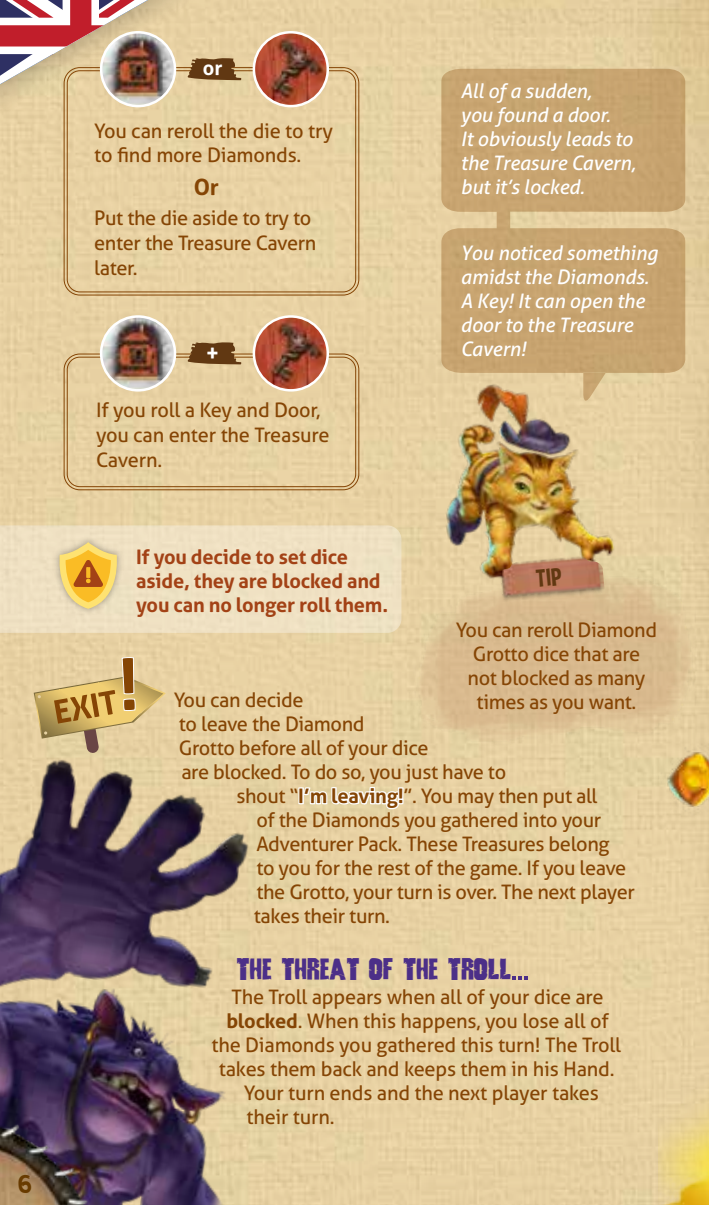
<style>
.page{position:relative;width:709px;height:1205px;background:#e7d1a3}
.page>*{position:absolute;margin:0;border:0;box-sizing:border-box;transform-origin:0 0}
.t1{font:27.5px "Godzilla";letter-spacing:-.01em;color:#4c2f88}
.t2{font:25px "Pineapple Demo";color:#683b00}
.t3{font:700 22.5px "Aller";color:#854505}
.t4{font:700 22.5px "Aller";color:#fff}
.t5{font:20px/25px "Aller";letter-spacing:-.02em;color:#854505}
.t6{font:italic 20px/24px "Aller";letter-spacing:-.01em;color:#fff}
.t7{font:700 20px/24px "Aller";letter-spacing:-.01em;color:#a34216}
.t8{font:700 20px "Aller";color:#fff}
.s1{font-weight:700;color:#fff}
.s2{font-size:55px}
.s3{font-weight:700}
</style>
<div class="page">
<div style="left:0;top:0;width:208px;height:122px;background:#e8d2a3"></div>
<img style="left:658px;top:732px;width:51px;height:473px">
<div style="left:0;top:525px;width:401px;height:108px;background:#f0e1c3"></div>
<img style="left:409px;top:565px;width:287px;height:180px">
<div style="left:64px;top:354px;width:295px;height:136px;border:1px solid #854505;border-radius:16px"></div>
<div style="left:67px;top:357px;width:289px;height:130px;border:1px solid #854505;border-radius:13px"></div>
<svg style="left:441px;top:69px;width:244px;height:334px;background:#c9a773"></svg>
<div style="left:64px;top:67px;width:295px;height:228px;border:1px solid #854505;border-radius:16px"></div>
<div style="left:67px;top:70px;width:289px;height:222px;border:1px solid #854505;border-radius:13px"></div>
<img style="left:254px;top:32px;width:74px;height:74px;border-radius:37px">
<div style="left:253px;top:31px;width:76px;height:76px;border:2px solid #fff;border-radius:50%"></div>
<img style="left:101px;top:32px;width:74px;height:74px;border-radius:37px">
<img style="left:101px;top:316px;width:74px;height:74px;border-radius:37px">
<div style="left:100px;top:315px;width:76px;height:76px;border:2px solid #fff;border-radius:50%"></div>
<img style="left:254px;top:316px;width:74px;height:74px;border-radius:37px">
<div style="left:253px;top:315px;width:76px;height:76px;border:2px solid #fff;border-radius:50%"></div>
<img style="left:0;top:0;width:241px;height:96px">
<svg style="left:187px;top:341px;width:54px;height:23px"></svg>
<div style="left:52px;top:535px;width:73px;height:81px;background:#eedfc1"></div>
<svg style="left:55px;top:542px;width:66px;height:67px"></svg>
<img style="left:0;top:753px;width:260px;height:452px">
<img style="left:407px;top:359px;width:238px;height:248px">
<div style="left:499px;top:558px;width:106px;height:45px;background:#dbbc90"></div>
<img style="left:500px;top:555px;width:104px;height:45px">
<svg style="left:34px;top:657px;width:132px;height:96px;background:#d4b77e"></svg>
<img style="left:704px;top:885px;width:5px;height:34px">
<svg style="left:536px;top:567px;width:26px;height:20px"></svg>
<p class="t2" style="left:18px;top:1166px;width:15px">6</p>
<p class="t8" style="left:203px;top:55px;width:21px">or</p>
<p class="t5" style="left:94px;top:119px;width:240px;line-height:24px">You can reroll the die to try to find more Diamonds.</p>
<p class="t3" style="left:194px;top:173px;width:26px">Or</p>
<p class="t5" style="left:94px;top:206px;width:224px">Put the die aside to try to enter the Treasure Cavern later.</p>
<p class="t4" style="left:206px;top:339px;width:15px">+</p>
<p class="t5" style="left:96px;top:397px;width:235px">If you roll a Key and Door, you can enter the Treasure<br>Cavern.</p>
<p class="t7" style="left:136px;top:544px;width:253px">If you decide to set dice aside, they are blocked and you can no longer roll them.</p>
<p class="t6" style="left:460px;top:79px;width:177px">All of a sudden,<br>you found a door.<br>It obviously leads to the Treasure Cavern, but it’s locked.</p>
<p class="t6" style="left:460px;top:241px;width:199px">You noticed something amidst the Diamonds.<br>A Key! It can open the door to the Treasure<br>Cavern!</p>
<p class="t5" style="left:456px;top:617px;width:203px;line-height:24px;text-align:center">You can reroll Diamond<br>Grotto dice that are not blocked as many times as you want.</p>
<p class="t5" style="left:174px;top:687px;width:131px">You can decide</p>
<p class="t5" style="left:179px;top:711px;width:187px">to leave the Diamond</p>
<p class="t5" style="left:179px;top:735px;width:251px">Grotto before all of your dice</p>
<p class="t5" style="left:181px;top:759px;width:326px">are blocked. To do so, you just have to</p>
<p class="t5" style="left:236px;top:783px;width:363px">shout “<span class="s1">I’m leaving !</span>”. You may then put all</p>
<p class="t5" style="left:256px;top:807px;width:346px">of the Diamonds you gathered into your</p>
<p class="t5" style="left:256px;top:831px;width:355px">Adventurer Pack. These Treasures belong</p>
<p class="t5" style="left:256px;top:855px;width:371px">to you for the rest of the game. If you leave</p>
<p class="t5" style="left:256px;top:879px;width:380px">the Grotto, your turn is over. The next player</p>
<p class="t5" style="left:254px;top:903px;width:138px">takes their turn.</p>
<h1 class="t1" style="left:236px;top:958px;width:293px">THE THREAT OF THE TROLL<span class="s2">...</span></h1>
<p class="t5" style="left:231px;top:984px;width:374px">The Troll appears when all of your dice are</p>
<p class="t5" style="left:226px;top:1008px;width:384px"><span class="s3">blocked</span>. When this happens, you lose all of</p>
<p class="t5" style="left:211px;top:1032px;width:411px">the Diamonds you gathered this turn! The Troll</p>
<p class="t5" style="left:219px;top:1056px;width:397px">takes them back and keeps them in his Hand.</p>
<p class="t5" style="left:244px;top:1080px;width:356px">Your turn ends and the next player takes</p>
<p class="t5" style="left:246px;top:1104px;width:90px">their turn.</p>
</div>
